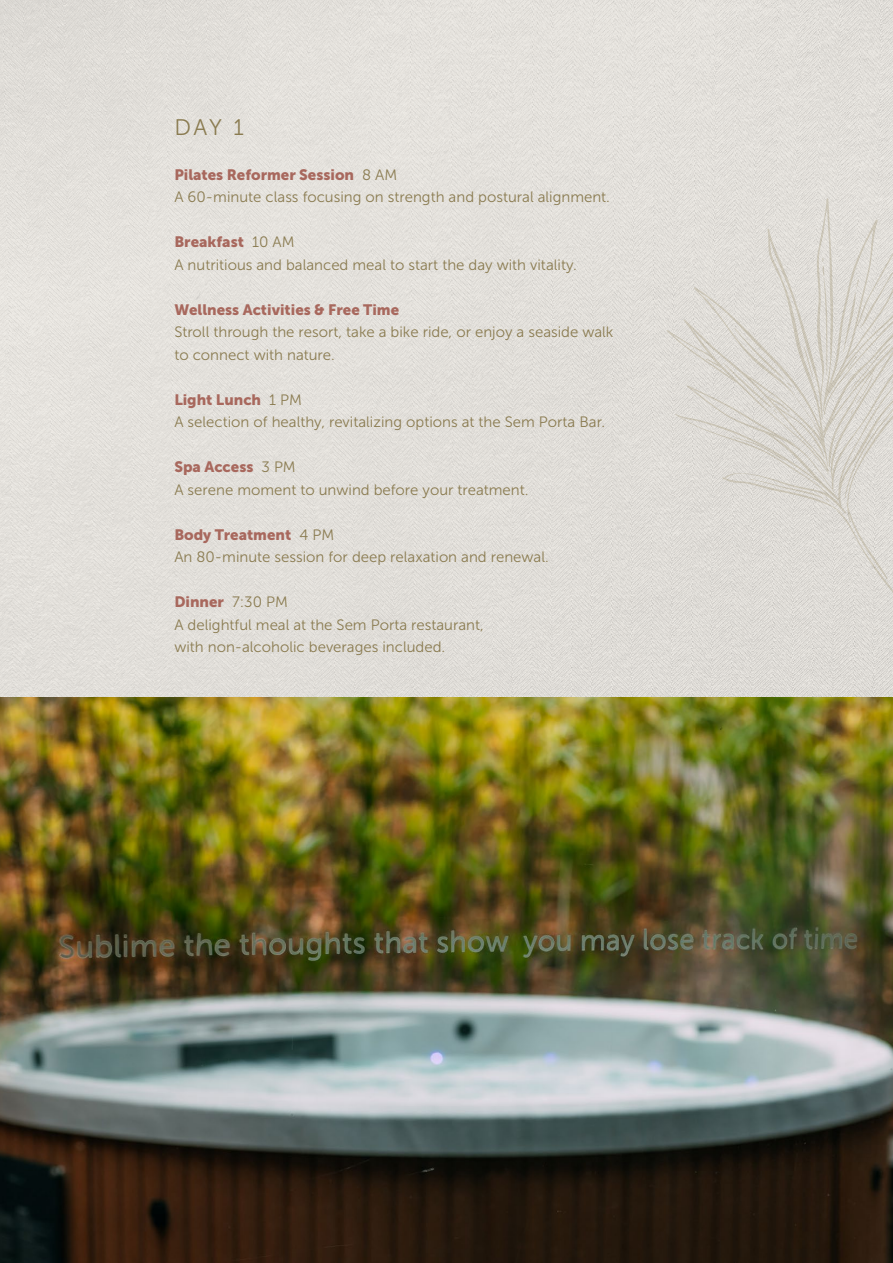
<style>
.page{position:relative;width:893px;height:1263px;background:#e3e0db}
.page>*{position:absolute;margin:0;border:0;box-sizing:border-box;transform-origin:0 0}
.t1{font:22.5px "Museo Sans 300";color:#8a7b50}
.t2{font:15px/22.5px "Museo Sans 300";color:#8a7b50}
.t3{font:15px "Museo Sans 900";color:#a8685d}
.s1{font-family:"Museo Sans 300";color:#8a7b50}
</style>
<div class="page">
<img style="left:0;top:697px;width:893px;height:566px">
<svg style="left:666px;top:198px;width:227px;height:381px"></svg>
<svg style="left:856px;top:375px;width:17px;height:28px"></svg>
<svg style="left:723px;top:363px;width:54px;height:51px"></svg>
<svg style="left:733px;top:436px;width:53px;height:25px"></svg>
<svg style="left:845px;top:398px;width:48px;height:100px"></svg>
<svg style="left:848px;top:344px;width:45px;height:46px"></svg>
<svg style="left:749px;top:479px;width:80px;height:23px"></svg>
<svg style="left:837px;top:510px;width:56px;height:86px"></svg>
<h1 class="t1" style="left:174px;top:115px;width:71px">DAY 1</h1>
<p class="t3" style="left:174px;top:166px;width:224px">Pilates Reformer Session <span class="s1">8 AM</span></p>
<p class="t2" style="left:174px;top:186px;width:437px">A 60-minute class focusing on strength and postural alignment.</p>
<p class="t3" style="left:174px;top:234px;width:122px">Breakfast <span class="s1">10 AM</span></p>
<p class="t2" style="left:174px;top:254px;width:404px">A nutritious and balanced meal to start the day with vitality.</p>
<p class="t3" style="left:174px;top:301px;width:226px">Wellness Activities &amp; Free Time</p>
<p class="t2" style="left:174px;top:321px;width:441px">Stroll through the resort, take a bike ride, or enjoy a seaside walk to connect with nature.</p>
<p class="t3" style="left:174px;top:391px;width:129px">Light Lunch <span class="s1">1 PM</span></p>
<p class="t2" style="left:174px;top:411px;width:432px">A selection of healthy, revitalizing options at the Sem Porta Bar.</p>
<p class="t3" style="left:174px;top:459px;width:123px">Spa Access <span class="s1">3 PM</span></p>
<p class="t2" style="left:174px;top:479px;width:356px">A serene moment to unwind before your treatment.</p>
<p class="t3" style="left:174px;top:526px;width:161px">Body Treatment <span class="s1">4 PM</span></p>
<p class="t2" style="left:174px;top:546px;width:376px">An 80-minute session for deep relaxation and renewal.</p>
<p class="t3" style="left:174px;top:594px;width:115px">Dinner <span class="s1">7:30 PM</span></p>
<p class="t2" style="left:174px;top:614px;width:311px">A delightful meal at the Sem Porta restaurant, with non-alcoholic beverages included.</p>
</div>
